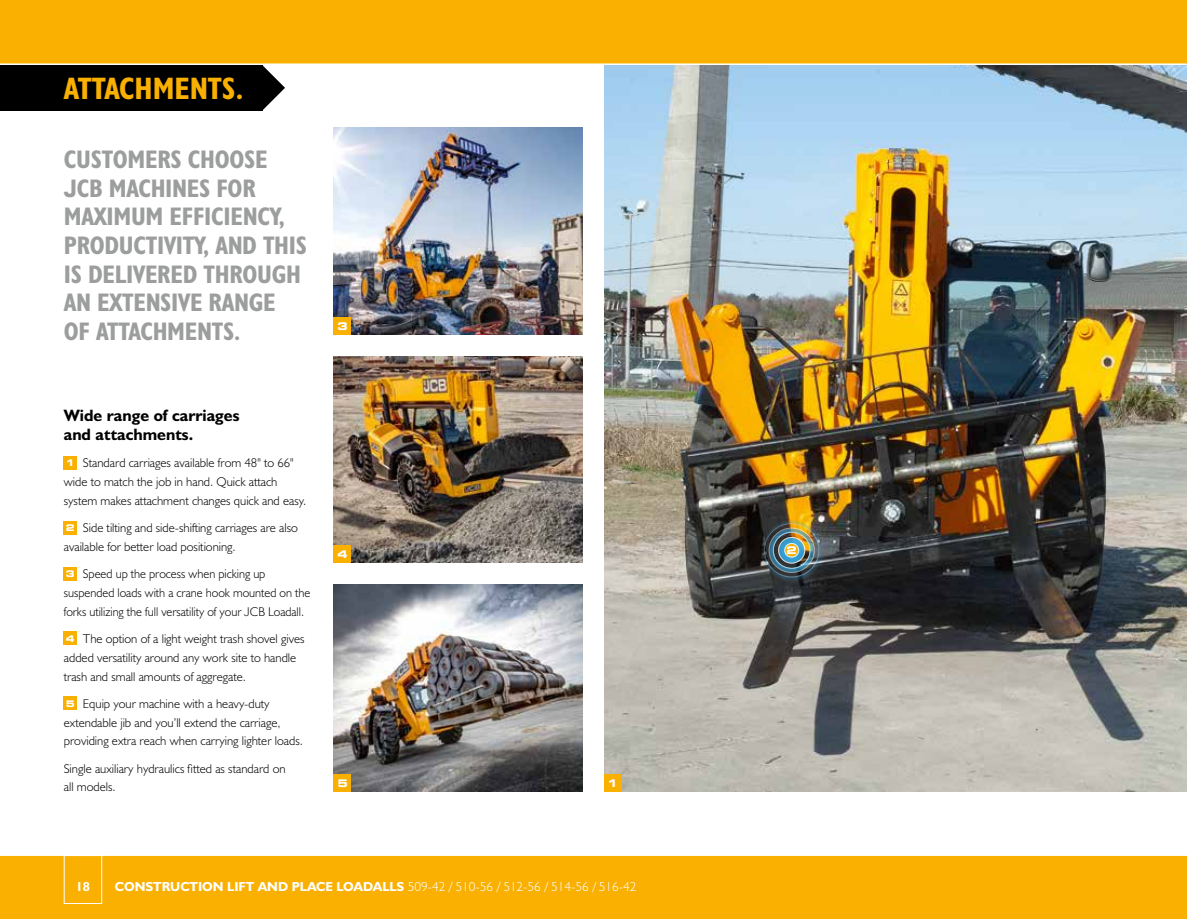
<style>
.page{position:relative;width:1187px;height:919px;background:#fff}
.page>*{position:absolute;margin:0;border:0;box-sizing:border-box;transform-origin:0 0}
.t1{font:31.2px "JCB Bold Condensed";color:#f9b000}
.t2{font:25.5px/28.5px "JCB Bold Condensed";letter-spacing:-.01em;color:#9c9d9d}
.t3{font:16.5px/18.8px "JCB Bold";color:#000}
.t4{font:13.2px "JCB Light";color:#fff}
.t5{font:13.2px "JCB Bold";color:#fff}
.t6{font:12.75px/18.8px "JCB Light";color:#000}
.t7{font:700 expanded 10.5px "Square 721 BT";color:#fff}
.s1{font-family:"Square 721 BT";font-weight:700;font-stretch:expanded;font-size:9.15px;color:#fff}
.s2{font-family:"JCB Bold"}
</style>
<div class="page">
<img style="left:334px;top:128px;width:249px;height:206px">
<img style="left:334px;top:356px;width:249px;height:207px">
<img style="left:604px;top:65px;width:582px;height:726px">
<svg style="left:262px;top:65px;width:23px;height:45px"></svg>
<div style="left:0;top:54px;width:262px;height:57px;background:#000"></div>
<div style="left:0;top:855px;width:1186px;height:63px;background:#f9b000"></div>
<img style="left:334px;top:584px;width:249px;height:207px">
<div style="left:0;top:0;width:1186px;height:64px;background:#f9b000"></div>
<div style="left:64px;top:456px;width:13px;height:13px;background:#f9b000"></div>
<div style="left:64px;top:521px;width:13px;height:13px;background:#f9b000"></div>
<div style="left:64px;top:567px;width:13px;height:13px;background:#f9b000"></div>
<div style="left:64px;top:631px;width:13px;height:14px;background:#f9b000"></div>
<div style="left:64px;top:696px;width:13px;height:13px;background:#f9b000"></div>
<div style="left:604px;top:774px;width:17px;height:17px;background:#f9b000"></div>
<div style="left:334px;top:546px;width:17px;height:17px;background:#f9b000"></div>
<div style="left:334px;top:774px;width:17px;height:17px;background:#f9b000"></div>
<div style="left:334px;top:317px;width:17px;height:17px;background:#f9b000"></div>
<div style="left:64px;top:855px;width:38px;height:48px;border:1px solid #fff"></div>
<img style="left:759px;top:518px;width:64px;height:64px">
<hr style="left:0;top:63px;width:1186px;height:2px;background:#fff">
<h1 class="t1" style="left:64px;top:69px;width:181px">ATTACHMENTS.</h1>
<h2 class="t2" style="left:64px;top:145px;width:245px">CUSTOMERS CHOOSE<br>JCB MACHINES FOR<br>MAXIMUM EFFICIENCY,<br>PRODUCTIVITY, AND THIS<br>IS DELIVERED THROUGH<br>AN EXTENSIVE RANGE<br>OF ATTACHMENTS.</h2>
<p class="t7" style="left:337px;top:320px;width:12px">3</p>
<p class="t3" style="left:64px;top:406px;width:177px">Wide range of carriages and attachments.</p>
<p class="t6" style="left:64px;top:453px;width:244px"><span class="s1">1</span> Standard carriages available from 48" to 66" wide to match the job in hand. Quick attach system makes attachment changes quick and easy.</p>
<p class="t6" style="left:64px;top:518px;width:236px"><span class="s1">2</span> Side tilting and side-shifting carriages are also available for better load positioning.</p>
<p class="t6" style="left:64px;top:564px;width:248px"><span class="s1">3</span> Speed up the process when picking up suspended loads with a crane hook mounted on the forks utilizing the full versatility of your JCB Loadall.</p>
<p class="t6" style="left:64px;top:629px;width:242px"><span class="s1">4</span> The option of a light weight trash shovel gives added versatility around any work site to handle trash and small amounts of aggregate.</p>
<p class="t6" style="left:64px;top:693px;width:241px"><span class="s1">5</span> Equip your machine with a heavy-duty extendable jib and you’ll extend the carriage, providing extra reach when carrying lighter loads.</p>
<p class="t6" style="left:64px;top:758px;width:223px">Single auxiliary hydraulics fitted as standard on all models.</p>
<p class="t7" style="left:337px;top:548px;width:12px">4</p>
<p class="t7" style="left:337px;top:776px;width:12px">5</p>
<p class="t7" style="left:607px;top:776px;width:12px">1</p>
<p class="t5" style="left:76px;top:877px;width:16px">18</p>
<p class="t4" style="left:115px;top:878px;width:523px"><span class="s2">CONSTRUCTION LIFT AND PLACE LOADALLS</span> 509-42 / 510-56 / 512-56 / 514-56 / 516-42</p>
<p class="t7" style="left:786px;top:544px;width:12px">2</p>
</div>
